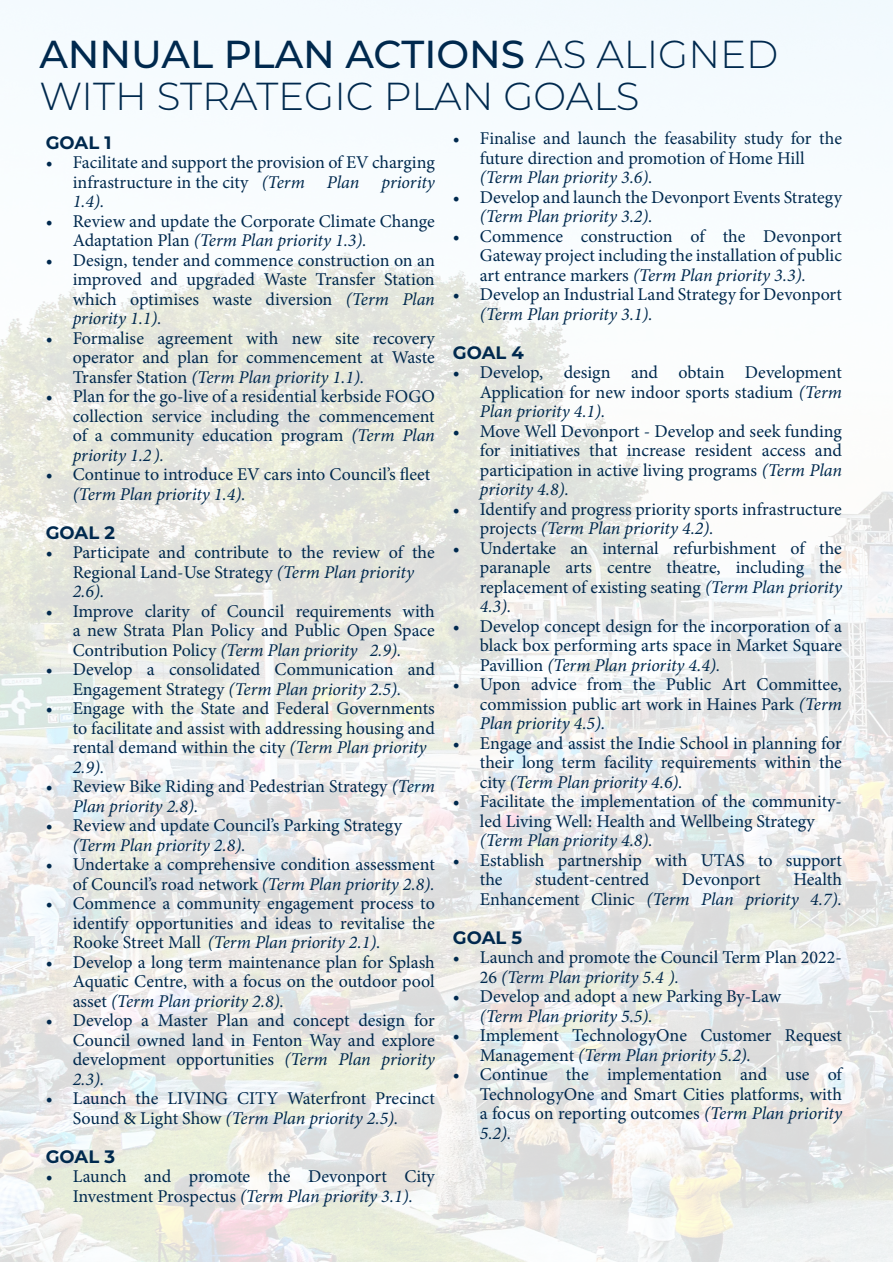
<style>
.page{position:relative;width:893px;height:1263px;background:#fff}
.page>*{position:absolute;margin:0;border:0;box-sizing:border-box;transform-origin:0 0}
.Cover_Title_01{font:500 39px "Montserrat";color:#00294e}
.Cover_Title_01-2{font:300 39px "Montserrat";color:#00294e}
.t1{font:18px/19.5px "Minion Pro";color:#00294e;text-align:justify}
.t2{font:700 18px "Montserrat";color:#00294e}
.s1{font-weight:300}
.s2{font-style:italic}
</style>
<div class="page">
<img style="left:0;top:0;width:893px;height:1262px">
<p class="Cover_Title_01" style="left:39px;top:26px;width:741px">ANNUAL PLAN ACTIONS <span class="s1">AS ALIGNED</span></p>
<p class="Cover_Title_01-2" style="left:39px;top:69px;width:602px">WITH STRATEGIC PLAN GOALS</p>
<p class="t2" style="left:46px;top:129px;width:67px">GOAL 1</p>
<p class="t1" style="left:73px;top:153px;width:364px;text-indent:-27px">• Facilitate and support the provision of EV charging infrastructure in the city <span class="s2">(Term Plan priority 1.4).</span></p>
<p class="t1" style="left:73px;top:211px;width:364px;text-indent:-27px">• Review and update the Corporate Climate Change<br>Adaptation Plan <span class="s2">(Term Plan priority 1.3).</span></p>
<p class="t1" style="left:73px;top:250px;width:364px;text-indent:-27px">• Design, tender and commence construction on an improved and upgraded Waste Transfer Station which optimises waste diversion <span class="s2">(Term Plan priority 1.1).</span></p>
<p class="t1" style="left:73px;top:328px;width:364px;text-indent:-27px">• Formalise agreement with new site recovery operator and plan for commencement at Waste Transfer Station <span class="s2">(Term Plan priority 1.1).</span></p>
<p class="t1" style="left:73px;top:387px;width:364px;text-indent:-27px">• Plan for the go-live of a residential kerbside FOGO collection service including the commencement of a community education program <span class="s2">(Term Plan priority 1.2).</span></p>
<p class="t1" style="left:73px;top:465px;width:359px;text-indent:-27px">• Continue to introduce EV cars into Council’s fleet <span class="s2">(Term Plan priority 1.4).</span></p>
<p class="t2" style="left:46px;top:519px;width:71px">GOAL 2</p>
<p class="t1" style="left:73px;top:543px;width:364px;text-align:left;text-indent:-27px">• Participate and contribute to the review of the<br>Regional Land-Use Strategy <span class="s2">(Term Plan priority<br>2.6).</span></p>
<p class="t1" style="left:73px;top:601px;width:364px;text-indent:-27px">• Improve clarity of Council requirements with a new Strata Plan Policy and Public Open Space Contribution Policy <span class="s2">(Term Plan priority 2.9).</span></p>
<p class="t1" style="left:46px;top:660px;width:391px;text-align:center">• Develop a consolidated Communication and<br>Engagement Strategy <span class="s2">(Term Plan priority 2.5).</span></p>
<p class="t1" style="left:73px;top:699px;width:364px;text-align:left;text-indent:-27px">• Engage with the State and Federal Governments to facilitate and assist with addressing housing and rental demand within the city <span class="s2">(Term Plan priority 2.9).</span></p>
<p class="t1" style="left:73px;top:777px;width:364px;text-indent:-27px">• Review Bike Riding and Pedestrian Strategy <span class="s2">(Term<br>Plan priority 2.8).</span></p>
<p class="t1" style="left:73px;top:816px;width:331px;text-indent:-27px">• Review and update Council’s Parking Strategy <span class="s2">(Term Plan priority 2.8).</span></p>
<p class="t1" style="left:46px;top:855px;width:391px;text-align:right">• Undertake a comprehensive condition assessment of Council’s road network <span class="s2">(Term Plan priority 2.8).</span></p>
<p class="t1" style="left:73px;top:894px;width:364px;text-indent:-27px">• Commence a community engagement process to identify opportunities and ideas to revitalise the Rooke Street Mall <span class="s2">(Term Plan priority 2.1).</span></p>
<p class="t1" style="left:73px;top:952px;width:364px;text-indent:-27px">• Develop a long term maintenance plan for Splash Aquatic Centre, with a focus on the outdoor pool asset <span class="s2">(Term Plan priority 2.8).</span></p>
<p class="t1" style="left:73px;top:1011px;width:364px;text-indent:-27px">• Develop a Master Plan and concept design for Council owned land in Fenton Way and explore development opportunities <span class="s2">(Term Plan priority 2.3).</span></p>
<p class="t1" style="left:46px;top:1089px;width:391px;text-align:center">• Launch the LIVING CITY Waterfront Precinct<br>Sound &amp; Light Show <span class="s2">(Term Plan priority 2.5).</span></p>
<p class="t2" style="left:46px;top:1143px;width:71px">GOAL 3</p>
<p class="t1" style="left:46px;top:1167px;width:391px;text-align:center">• Launch and promote the Devonport City<br>Investment Prospectus <span class="s2">(Term Plan priority 3.1).</span></p>
<p class="t1" style="left:480px;top:129px;width:364px;text-align:left;text-indent:-27px">• Finalise and launch the feasability study for the future direction and promotion of Home Hill <span class="s2">(Term Plan priority 3.6).</span></p>
<p class="t1" style="left:480px;top:187px;width:364px;text-indent:-27px">• Develop and launch the Devonport Events Strategy <span class="s2">(Term Plan priority 3.2).</span></p>
<p class="t1" style="left:480px;top:226px;width:364px;text-indent:-27px">• Commence construction of the Devonport Gateway project including the installation of public art entrance markers <span class="s2">(Term Plan priority 3.3).</span></p>
<p class="t1" style="left:480px;top:285px;width:364px;text-indent:-27px">• Develop an Industrial Land Strategy for Devonport <span class="s2">(Term Plan priority 3.1).</span></p>
<p class="t2" style="left:453px;top:339px;width:73px">GOAL 4</p>
<p class="t1" style="left:480px;top:363px;width:364px;text-indent:-27px">• Develop, design and obtain Development Application for new indoor sports stadium <span class="s2">(Term Plan priority 4.1).</span></p>
<p class="t1" style="left:480px;top:421px;width:364px;text-indent:-27px">• Move Well Devonport - Develop and seek funding for initiatives that increase resident access and participation in active living programs <span class="s2">(Term Plan priority 4.8).</span></p>
<p class="t1" style="left:480px;top:499px;width:364px;text-indent:-27px">• Identify and progress priority sports infrastructure projects <span class="s2">(Term Plan priority 4.2).</span></p>
<p class="t1" style="left:480px;top:538px;width:364px;text-indent:-27px">• Undertake an internal refurbishment of the paranaple arts centre theatre, including the replacement of existing seating <span class="s2">(Term Plan priority 4.3).</span></p>
<p class="t1" style="left:480px;top:616px;width:364px;text-indent:-27px">• Develop concept design for the incorporation of a black box performing arts space in Market Square Pavillion <span class="s2">(Term Plan priority 4.4).</span></p>
<p class="t1" style="left:480px;top:675px;width:364px;text-indent:-27px">• Upon advice from the Public Art Committee, commission public art work in Haines Park <span class="s2">(Term Plan priority 4.5).</span></p>
<p class="t1" style="left:480px;top:733px;width:364px;text-indent:-27px">• Engage and assist the Indie School in planning for their long term facility requirements within the city <span class="s2">(Term Plan priority 4.6).</span></p>
<p class="t1" style="left:480px;top:792px;width:364px;text-align:left;text-indent:-27px">• Facilitate the implementation of the community&shy;led Living Well: Health and Wellbeing Strategy <span class="s2">(Term Plan priority 4.8).</span></p>
<p class="t1" style="left:480px;top:850px;width:364px;text-indent:-27px">• Establish partnership with UTAS to support the</p>
<p class="t1" style="left:480px;top:870px;width:364px;text-align:right">Health<br>Enhancement Clinic <span class="s2">(Term Plan priority 4.7).</span></p>
<p class="t2" style="left:453px;top:924px;width:71px">GOAL 5</p>
<p class="t1" style="left:480px;top:948px;width:364px;text-indent:-27px">• Launch and promote the Council Term Plan 2022-<br>26 <span class="s2">(Term Plan priority 5.4 ).</span></p>
<p class="t1" style="left:480px;top:987px;width:303px;text-indent:-27px">• Develop and adopt a new Parking By-Law <span class="s2">(Term Plan priority 5.5).</span></p>
<p class="t1" style="left:480px;top:1026px;width:364px;text-indent:-27px">• Implement TechnologyOne Customer Request<br>Management <span class="s2">(Term Plan priority 5.2).</span></p>
<p class="t1" style="left:480px;top:1065px;width:364px;text-indent:-27px">• Continue the implementation and use of TechnologyOne and Smart Cities platforms, with a focus on reporting outcomes <span class="s2">(Term Plan priority 5.2).</span></p>
<p class="t1" style="left:535px;top:870px;width:115px">student-centred</p>
<p class="t1" style="left:682px;top:870px;width:80px">Devonport</p>
</div>
